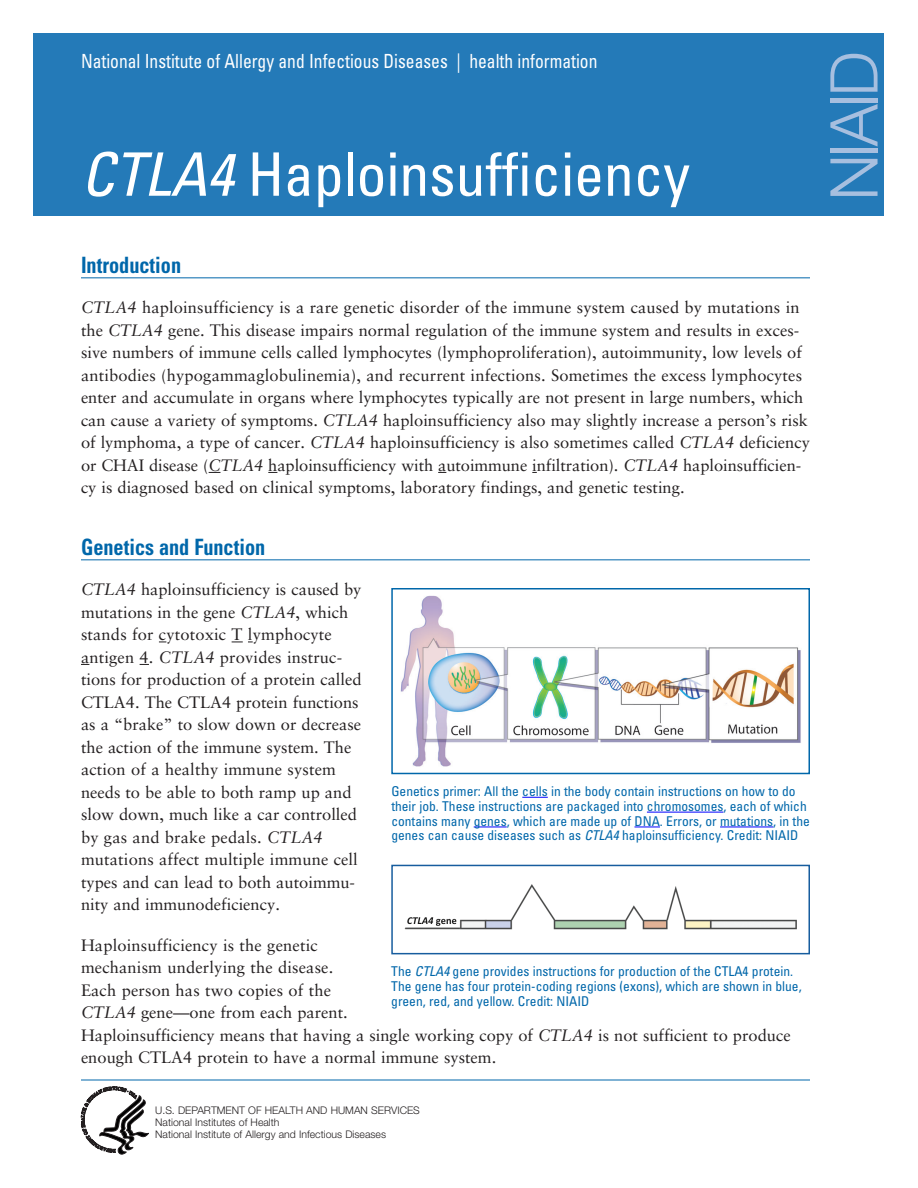
<style>
.page{position:relative;width:918px;height:1188px;background:#fff}
.page>*{position:absolute;margin:0;border:0;box-sizing:border-box;transform-origin:0 0}
.t1{font:300 66px "Helvetica Neue LT Std";color:#a7bfdf}
.Heading_1{font:condensed 60px "Univers LT Std";letter-spacing:-.005em;color:#fff}
.Heading_2{font:700 condensed 22.5px "Univers LT Std";color:#0067aa;scale:.9 1}
.t2{font:condensed 19.5px "Univers LT Std";color:#fff;scale:.9 1}
.Body_Text{font:16.5px/22.5px "Sabon LT Std";color:#231f20}
.Photo_Caption{font:condensed 13.5px/14.9px "Univers LT Std";color:#0067aa}
.DHHS_Logo_Text{font:300 10.5px "Helvetica Neue LT Std";color:#231f20}
.s1{font-style:italic}
</style>
<div class="page">
<hr style="left:81px;top:1080px;width:729px;height:1px;background:#0067aa">
<div style="left:34px;top:34px;width:850px;height:182px;background:#247ab8"></div>
<hr style="left:81px;top:277px;width:729px;height:1px;background:#0067aa">
<hr style="left:81px;top:559px;width:729px;height:1px;background:#0067aa">
<svg style="left:232px;top:642px;width:21px;height:1px"></svg>
<svg style="left:81px;top:1087px;width:67px;height:67px"></svg>
<img style="left:400px;top:595px;width:401px;height:172px">
<div style="left:391px;top:588px;width:419px;height:186px;border:2px solid #0067aa"></div>
<svg style="left:522px;top:797px;width:26px;height:1px"></svg>
<hr style="left:647px;top:812px;width:76px;height:1px;background:#00f">
<hr style="left:474px;top:827px;width:33px;height:1px;background:#00f">
<svg style="left:634px;top:827px;width:26px;height:1px"></svg>
<hr style="left:720px;top:827px;width:53px;height:1px;background:#00f">
<img style="left:404px;top:884px;width:393px;height:46px">
<div style="left:391px;top:865px;width:419px;height:89px;border:2px solid #175d9e"></div>
<p class="t2" style="left:81px;top:49px;width:575px">National Institute of Allergy and Infectious Diseases | health information</p>
<h1 class="t1" style="left:814px;top:201px;width:151px;rotate:-90deg">NIAID</h1>
<p class="Heading_1" style="left:81px;top:136px;width:610px"><span class="s1">CTLA4</span> Haploinsufficiency</p>
<p class="Heading_2" style="left:81px;top:251px;width:113px">Introduction</p>
<p class="Body_Text" style="left:81px;top:296px;width:731px"><span class="s1">CTLA4</span> haploinsufficiency is a rare genetic disorder of the immune system caused by mutations in the <span class="s1">CTLA4</span> gene. This disease impairs normal regulation of the immune system and results in exces&shy;sive numbers of immune cells called lymphocytes (lymphoproliferation), autoimmunity, low levels of antibodies (hypogammaglobulinemia), and recurrent infections. Sometimes the excess lymphocytes enter and accumulate in organs where lymphocytes typically are not present in large numbers, which can cause a variety of symptoms. <span class="s1">CTLA4</span> haploinsufficiency also may slightly increase a person’s risk of lymphoma, a type of cancer. <span class="s1">CTLA4</span> haploinsufficiency is also sometimes called <span class="s1">CTLA4</span> deficiency or CHAI disease (<span class="s1">CTLA4</span> haploinsufficiency with autoimmune infiltration). <span class="s1">CTLA4</span> haploinsufficien&shy;cy is diagnosed based on clinical symptoms, laboratory findings, and genetic testing.</p>
<p class="Heading_2" style="left:81px;top:533px;width:206px">Genetics and Function</p>
<p class="Body_Text" style="left:81px;top:578px;width:282px"><span class="s1">CTLA4</span> haploinsufficiency is caused by mutations in the gene <span class="s1">CTLA4</span>, which stands for cytotoxic T lymphocyte antigen 4. <span class="s1">CTLA4</span> provides instruc&shy;tions for production of a protein called CTLA4. The CTLA4 protein functions as a “brake” to slow down or decrease the action of the immune system. The action of a healthy immune system needs to be able to both ramp up and slow down, much like a car controlled by gas and brake pedals. <span class="s1">CTLA4 </span>mutations affect multiple immune cell types and can lead to both autoimmu&shy;nity and immunodeficiency.</p>
<p class="Body_Text" style="left:81px;top:934px;width:711px">Haploinsufficiency is the genetic<br>mechanism underlying the disease.<br>Each person has two copies of the<br><span class="s1">CTLA4</span> gene—one from each parent.<br>Haploinsufficiency means that having a single working copy of <span class="s1">CTLA4</span> is not sufficient to produce enough CTLA4 protein to have a normal immune system.</p>
<p class="DHHS_Logo_Text" style="left:155px;top:1104px;width:266px">U.S. DEPARTMENT OF HEALTH AND HUMAN SERVICES</p>
<p class="DHHS_Logo_Text" style="left:155px;top:1116px;width:126px">National Institutes of Health</p>
<p class="DHHS_Logo_Text" style="left:155px;top:1128px;width:232px">National Institute of Allergy and Infectious Diseases</p>
<p class="Photo_Caption" style="left:391px;top:783px;width:420px">Genetics primer: All the cells in the body contain instructions on how to do their job. These instructions are packaged into chromosomes, each of which contains many genes, which are made up of DNA. Errors, or mutations, in the genes can cause diseases such as <span class="s1">CTLA4</span> haploinsufficiency. Credit: NIAID</p>
<p class="Photo_Caption" style="left:391px;top:964px;width:412px">The <span class="s1">CTLA4</span> gene provides instructions for production of the CTLA4 protein.<br>The gene has four protein-coding regions (exons), which are shown in blue, green, red, and yellow. Credit: NIAID</p>
</div>
